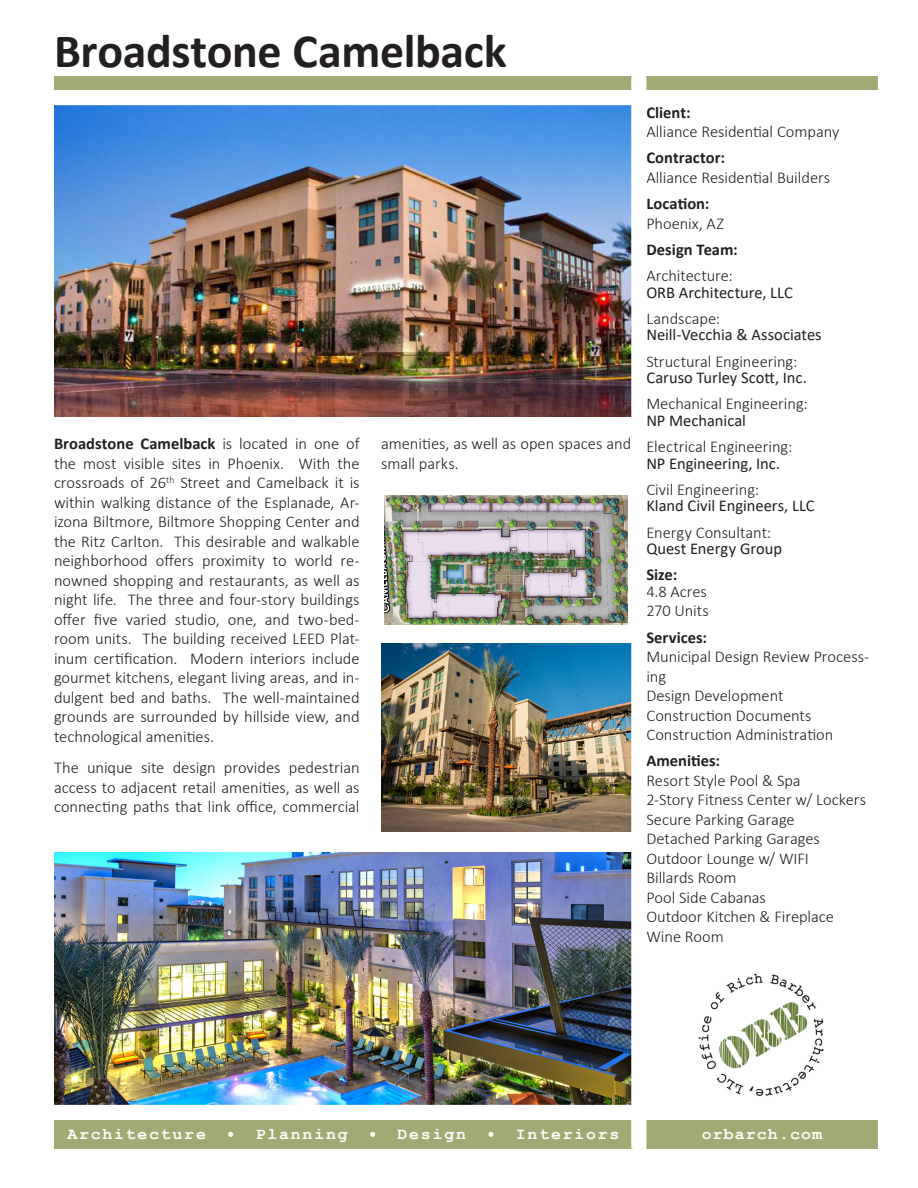
<style>
.page{position:relative;width:918px;height:1188px;background:#fff}
.page>*{position:absolute;margin:0;border:0;box-sizing:border-box;transform-origin:0 0}
.Headings{font:700 48px "Calibri";letter-spacing:-.01em;color:#231f20}
.Subheadings{font:300 16.5px/19.5px "Calibri";letter-spacing:-.005em;color:#231f20}
.t1{font:16.5px "Calibri";color:#231f20}
.Design_Headings{font:300 16.5px "Calibri";letter-spacing:-.005em;color:#231f20}
.Headings-2{font:700 16.5px "Calibri";color:#231f20}
.t2{font:700 16.5px "Courier New";letter-spacing:.11em;color:#fff}
.Headings-3{font:300 16.5px/19.5px "Calibri";letter-spacing:-.005em;color:#231f20}
.t3{font:700 16.5px "Courier New";letter-spacing:.07em;color:#fff}
.s1{font-weight:700}
</style>
<div class="page">
<img style="left:54px;top:105px;width:577px;height:312px">
<img style="left:55px;top:853px;width:576px;height:252px">
<img style="left:381px;top:644px;width:250px;height:188px">
<img style="left:385px;top:495px;width:243px;height:130px">
<img style="left:698px;top:973px;width:126px;height:123px">
<div style="left:54px;top:77px;width:577px;height:13px;background:#9faa74"></div>
<div style="left:646px;top:1120px;width:232px;height:29px;background:#9faa74"></div>
<div style="left:646px;top:77px;width:232px;height:13px;background:#9faa74"></div>
<div style="left:54px;top:1120px;width:579px;height:29px;background:#9faa74"></div>
<div style="left:631px;top:77px;width:15px;height:1072px;background:#fff;border:2px solid #fff"></div>
<p class="Headings" style="left:54px;top:17px;width:454px">Broadstone Camelback</p>
<p class="Subheadings" style="left:54px;top:434px;width:307px;text-align:justify"><span class="s1">Broadstone Camelback</span> is located in one of the most visible sites in Phoenix. With the crossroads of 26<sup>th</sup> Street and Camelback it is within walking distance of the Esplanade, Ar&shy;izona Biltmore, Biltmore Shopping Center and the Ritz Carlton. This desirable and walkable neighborhood offers proximity to world re&shy;nowned shopping and restaurants, as well as night life. The three and four-story buildings offer five varied studio, one, and two-bed&shy;room units. The building received LEED Plat&shy;inum certification. Modern interiors include gourmet kitchens, elegant living areas, and in&shy;dulgent bed and baths. The well-maintained grounds are surrounded by hillside view, and technological amenities.</p>
<p class="Subheadings" style="left:54px;top:758px;width:307px;text-align:justify">The unique site design provides pedestrian access to adjacent retail amenities, as well as connecting paths that link office, commercial</p>
<p class="Subheadings" style="left:381px;top:434px;width:252px">amenities, as well as open spaces and small parks.</p>
<p class="Headings-2" style="left:646px;top:100px;width:46px">Client:</p>
<p class="Subheadings" style="left:646px;top:122px;width:194px">Alliance Residential Company</p>
<p class="Headings-2" style="left:646px;top:146px;width:80px">Contractor:</p>
<p class="Subheadings" style="left:646px;top:167px;width:185px">Alliance Residential Builders</p>
<p class="Headings-3" style="left:646px;top:194px;width:79px"><span class="s1">Location:<br></span>Phoenix, AZ</p>
<p class="Headings-2" style="left:646px;top:238px;width:93px">Design Team:</p>
<p class="Design_Headings" style="left:646px;top:265px;width:88px">Architecture:</p>
<p class="t1" style="left:646px;top:281px;width:148px">ORB Architecture, LLC</p>
<p class="Design_Headings" style="left:646px;top:308px;width:75px">Landscape:</p>
<p class="t1" style="left:646px;top:323px;width:177px">Neill-Vecchia &amp; Associates</p>
<p class="Design_Headings" style="left:646px;top:351px;width:153px">Structural Engineering:</p>
<p class="t1" style="left:646px;top:366px;width:162px">Caruso Turley Scott, Inc.</p>
<p class="Design_Headings" style="left:646px;top:394px;width:163px">Mechanical Engineering:</p>
<p class="t1" style="left:646px;top:409px;width:101px">NP Mechanical</p>
<p class="Design_Headings" style="left:646px;top:436px;width:148px">Electrical Engineering:</p>
<p class="t1" style="left:646px;top:452px;width:135px">NP Engineering, Inc.</p>
<p class="Design_Headings" style="left:646px;top:479px;width:114px">Civil Engineering:</p>
<p class="t1" style="left:646px;top:494px;width:170px">Kland Civil Engineers, LLC</p>
<p class="Design_Headings" style="left:646px;top:522px;width:126px">Energy Consultant:</p>
<p class="t1" style="left:646px;top:537px;width:137px">Quest Energy Group</p>
<p class="Headings-2" style="left:646px;top:563px;width:32px">Size:</p>
<p class="Subheadings" style="left:646px;top:581px;width:64px">4.8 Acres<br>270 Units</p>
<p class="Headings-2" style="left:646px;top:625px;width:62px">Services:</p>
<p class="Subheadings" style="left:646px;top:647px;width:224px">Municipal Design Review Process&shy;ing</p>
<p class="Subheadings" style="left:646px;top:686px;width:139px">Design Development</p>
<p class="Subheadings" style="left:646px;top:705px;width:167px">Construction Documents</p>
<p class="Subheadings" style="left:646px;top:725px;width:189px">Construction Administration</p>
<p class="Headings-2" style="left:646px;top:749px;width:75px">Amenities:</p>
<p class="Subheadings" style="left:646px;top:770px;width:156px">Resort Style Pool &amp; Spa</p>
<p class="Subheadings" style="left:646px;top:790px;width:221px">2-Story Fitness Center w/ Lockers</p>
<p class="Subheadings" style="left:646px;top:809px;width:150px">Secure Parking Garage</p>
<p class="Subheadings" style="left:646px;top:829px;width:175px">Detached Parking Garages</p>
<p class="Subheadings" style="left:646px;top:848px;width:164px">Outdoor Lounge w/ WIFI</p>
<p class="Subheadings" style="left:646px;top:868px;width:92px">Billards Room</p>
<p class="Subheadings" style="left:646px;top:887px;width:121px">Pool Side Cabanas</p>
<p class="Subheadings" style="left:646px;top:907px;width:189px">Outdoor Kitchen &amp; Fireplace</p>
<p class="Subheadings" style="left:646px;top:926px;width:79px">Wine Room</p>
<p class="t2" style="left:68px;top:1124px;width:553px">Architecture • Planning • Design • Interiors</p>
<p class="t3" style="left:702px;top:1124px;width:122px">orbarch.com</p>
</div>
